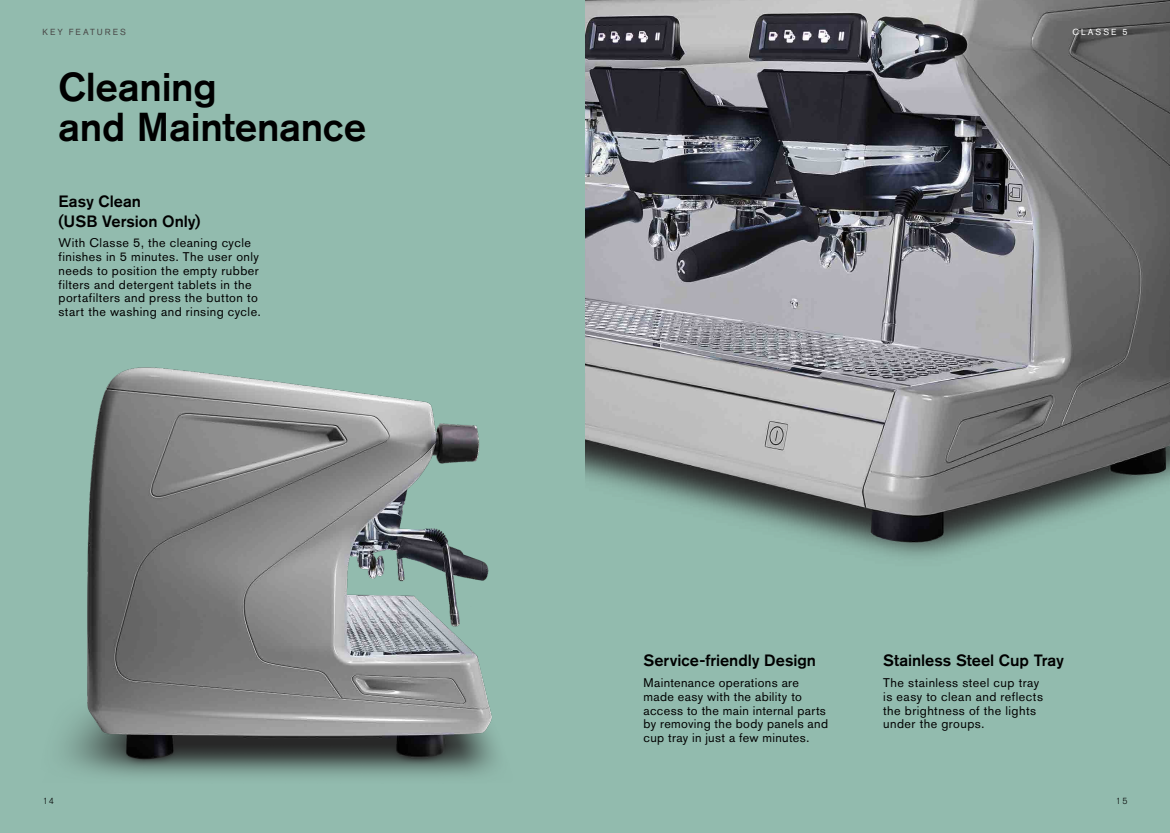
<style>
.page{position:relative;width:1170px;height:833px;background:#fff}
.page>*{position:absolute;margin:0;border:0;box-sizing:border-box;transform-origin:0 0}
.t1{font:500 40px/40px "Akzidenz Grotesk BQ";letter-spacing:-.005em;color:#000}
.t2{font:500 16.25px/19.5px "Akzidenz Grotesk BQ";color:#000}
.t3{font:12.5px/13.8px "Akzidenz Grotesk BQ";letter-spacing:.035em;color:#000}
.t4{font:8.75px "Akzidenz Grotesk BQ";letter-spacing:.23em;color:#4a4a49}
.t5{font:8.75px "Akzidenz Grotesk BQ";letter-spacing:.23em;color:#fff}
.t6{font:300 8.75px "Akzidenz Grotesk BQ";color:#000}
</style>
<div class="page">
<div style="left:0;top:0;width:585px;height:833px;background:#92bbae"></div>
<img style="left:64px;top:367px;width:432px;height:410px">
<div style="left:585px;top:0;width:584px;height:833px;background:#92bbae"></div>
<img style="left:585px;top:0;width:584px;height:557px">
<p class="t4" style="left:43px;top:27px;width:85px">KEY FEATURES</p>
<h1 class="t1" style="left:58px;top:66px;width:309px">Cleaning<br>and Maintenance</h1>
<h2 class="t2" style="left:58px;top:191px;width:143px">Easy Clean<br>(USB Version Only)</h2>
<p class="t3" style="left:58px;top:236px;width:203px">With Classe 5, the cleaning cycle finishes in 5 minutes. The user only needs to position the empty rubber filters and detergent tablets in the portafilters and press the button to start the washing and rinsing cycle.</p>
<p class="t5" style="left:1072px;top:26px;width:57px">CLASSE 5</p>
<h2 class="t2" style="left:643px;top:650px;width:174px">Service-friendly Design</h2>
<p class="t3" style="left:643px;top:676px;width:186px">Maintenance operations are made easy with the ability to access to the main internal parts by removing the body panels and cup tray in just a few minutes.</p>
<h2 class="t2" style="left:883px;top:650px;width:182px">Stainless Steel Cup Tray</h2>
<p class="t3" style="left:883px;top:676px;width:161px">The stainless steel cup tray is easy to clean and reflects the brightness of the lights under the groups.</p>
<p class="t6" style="left:43px;top:796px;width:13px">14</p>
<p class="t6" style="left:1115px;top:796px;width:13px">15</p>
</div>
